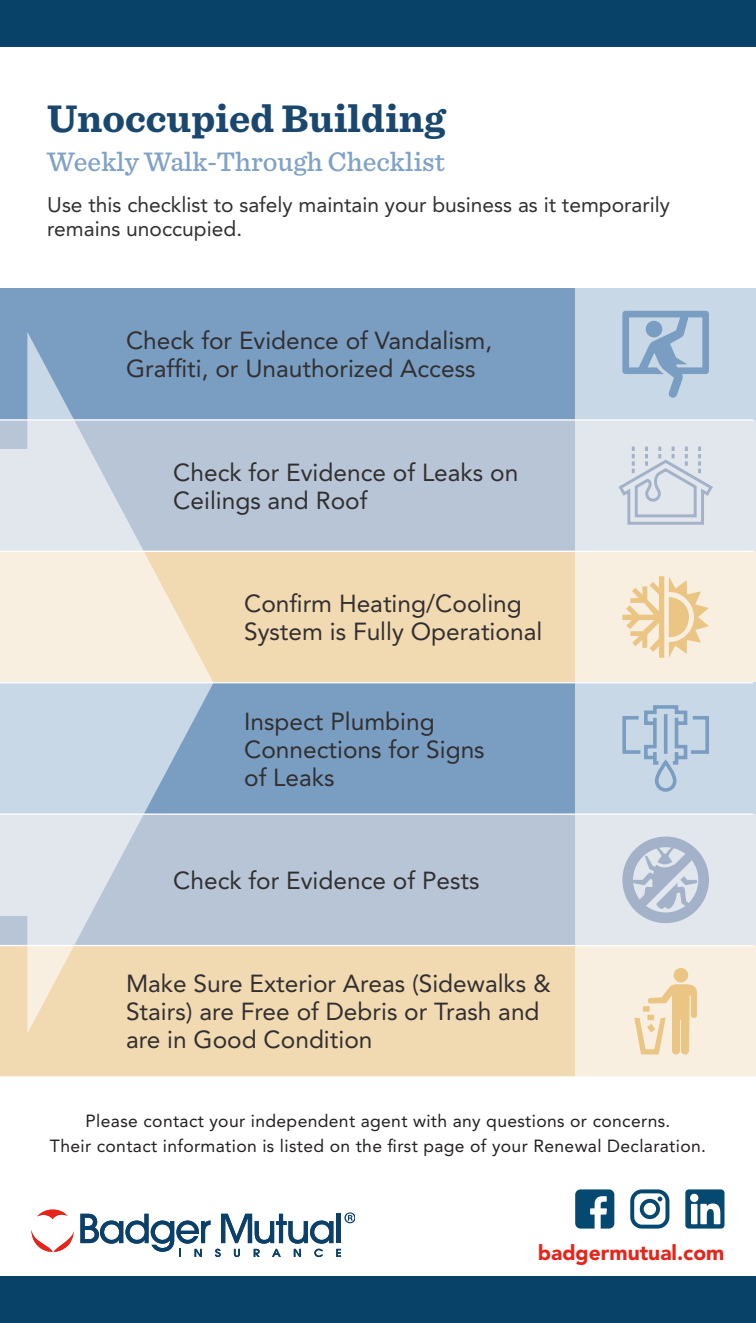
<style>
.page{position:relative;width:756px;height:1323px;background:#fff}
.page>*{position:absolute;margin:0;border:0;box-sizing:border-box;transform-origin:0 0}
.Simple_7_Text{font:700 40.25px "Sentinel";color:#1a476e}
.Simple_7_Text-2{font:500 28px "Sentinel";color:#80a2c6}
.Simple_7_Text-3{font:24.5px/28px "Avenir";color:#312f30}
.Simple_7_Text-4{font:21px/24.5px "Avenir";color:#312f30}
.t1{font:900 21px "Avenir";color:#e72419}
.t2{font:17.5px/24.5px "Avenir";letter-spacing:.02em;color:#231f20;text-align:center}
</style>
<div class="page">
<div style="left:0;top:0;width:756px;height:47px;background:#094269"></div>
<svg style="left:37px;top:1210px;width:31px;height:9px"></svg>
<svg style="left:32px;top:1231px;width:42px;height:21px"></svg>
<svg style="left:80px;top:1212px;width:274px;height:45px"></svg>
<svg style="left:575px;top:1189px;width:39px;height:40px"></svg>
<svg style="left:630px;top:1189px;width:39px;height:40px"></svg>
<svg style="left:685px;top:1189px;width:40px;height:40px"></svg>
<div style="left:0;top:420px;width:756px;height:131px;background:#b8c5d6"></div>
<div style="left:0;top:289px;width:756px;height:131px;background:#7a9ec2"></div>
<div style="left:0;top:551px;width:756px;height:132px;background:#f1d9b2"></div>
<div style="left:0;top:814px;width:756px;height:132px;background:#b8c5d6"></div>
<div style="left:0;top:683px;width:756px;height:131px;background:#7a9ec2"></div>
<div style="left:0;top:946px;width:756px;height:131px;background:#f1d9b2"></div>
<svg style="left:575px;top:288px;width:181px;height:788px;background:#e1e4e6"></svg>
<svg style="left:622px;top:311px;width:87px;height:87px"></svg>
<svg style="left:618px;top:447px;width:95px;height:78px;background:#d3dae5"></svg>
<svg style="left:622px;top:576px;width:87px;height:82px;background:#f2ddba"></svg>
<svg style="left:622px;top:705px;width:87px;height:87px"></svg>
<svg style="left:634px;top:968px;width:63px;height:87px;background:#f2ddba"></svg>
<svg style="left:622px;top:837px;width:87px;height:86px;background:#bfc9d9"></svg>
<hr style="left:0;top:419px;width:753px;height:2px;background:#fff">
<hr style="left:0;top:551px;width:753px;height:1px;background:#fff">
<hr style="left:0;top:682px;width:753px;height:1px;background:#fff">
<hr style="left:0;top:813px;width:753px;height:2px;background:#fff">
<hr style="left:0;top:945px;width:753px;height:1px;background:#fff">
<hr style="left:0;top:1076px;width:756px;height:2px;background:#fff">
<svg style="left:27px;top:332px;width:187px;height:701px"></svg>
<svg style="left:0;top:449px;width:33px;height:467px;background:#e1e5e8"></svg>
<div style="left:0;top:1276px;width:756px;height:47px;background:#094269"></div>
<p class="Simple_7_Text" style="left:47px;top:87px;width:400px">Unoccupied Building</p>
<p class="Simple_7_Text-2" style="left:47px;top:141px;width:399px">Weekly Walk-Through Checklist</p>
<p class="Simple_7_Text-4" style="left:47px;top:192px;width:624px">Use this checklist to safely maintain your business as it temporarily remains unoccupied.</p>
<p class="Simple_7_Text-3" style="left:126px;top:327px;width:368px">Check for Evidence of Vandalism,<br>Graffiti, or Unauthorized Access</p>
<p class="Simple_7_Text-3" style="left:173px;top:459px;width:347px">Check for Evidence of Leaks on<br>Ceilings and Roof</p>
<p class="Simple_7_Text-3" style="left:244px;top:590px;width:300px">Confirm Heating/Cooling<br>System is Fully Operational</p>
<p class="Simple_7_Text-3" style="left:244px;top:707px;width:242px">Inspect Plumbing<br>Connections for Signs of Leaks</p>
<p class="Simple_7_Text-3" style="left:173px;top:867px;width:308px">Check for Evidence of Pests</p>
<p class="Simple_7_Text-3" style="left:126px;top:970px;width:426px">Make Sure Exterior Areas (Sidewalks &amp;<br>Stairs) are Free of Debris or Trash and are in Good Condition</p>
<p class="t2" style="left:50px;top:1109px;width:658px">Please contact your independent agent with any questions or concerns.<br>Their contact information is listed on the first page of your Renewal Declaration.</p>
<p class="t1" style="left:538px;top:1240px;width:188px">badgermutual.com</p>
</div>
